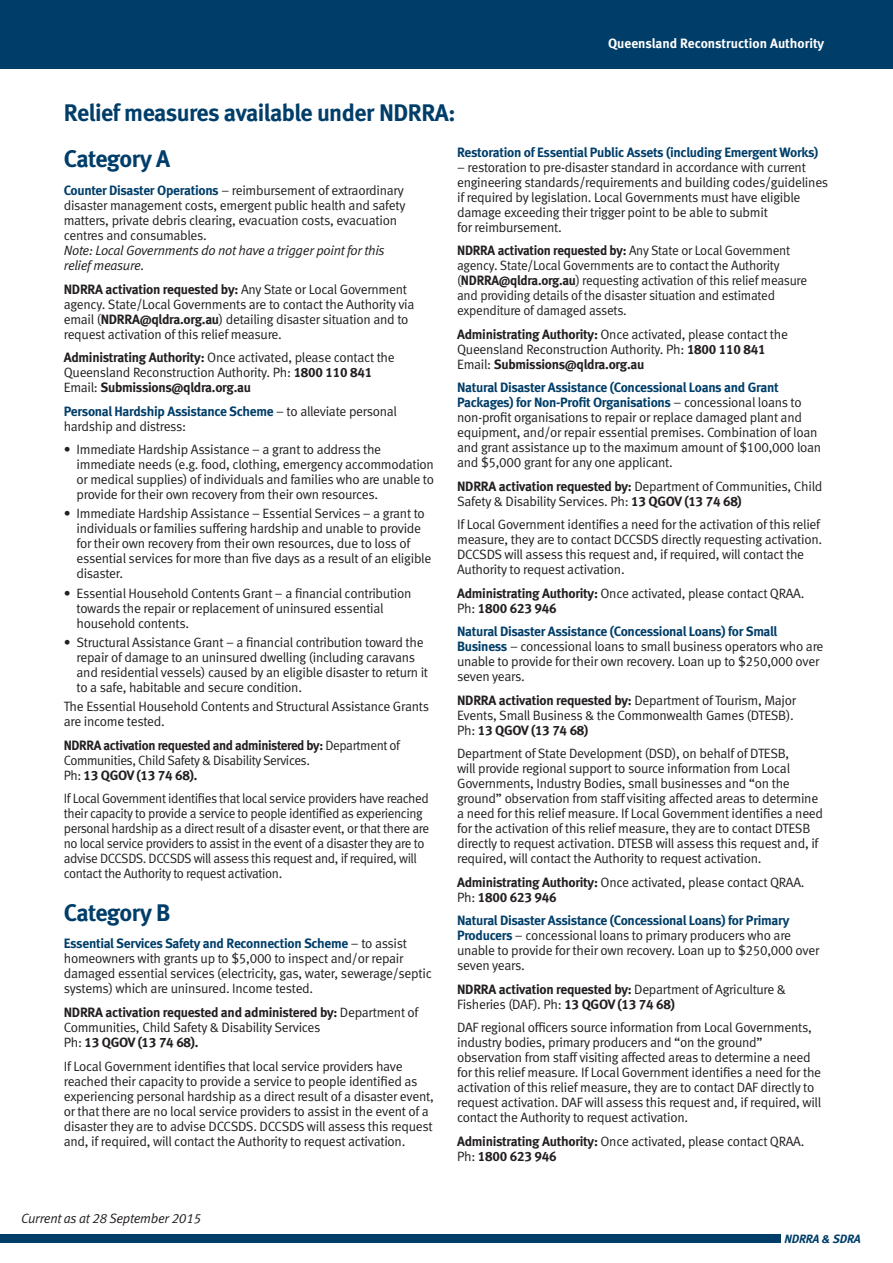
<style>
.page{position:relative;width:893px;height:1263px;background:#fff}
.page>*{position:absolute;margin:0;border:0;box-sizing:border-box;transform-origin:0 0}
.t1{font:24px/46.8px "Meta Bold LF";letter-spacing:-.02em;color:#003e69}
.t2{font:13.5px/15px "Meta Normal LF";letter-spacing:-.02em;color:#231f20}
.t3{font:13.5px/23.5px "Meta Bold LF";letter-spacing:-.02em;color:#003e69}
.t4{font:13.5px "Meta Bold LF";letter-spacing:-.02em;color:#231f20}
.t5{font:italic 13.5px/15px "Meta Normal LF";letter-spacing:-.02em;color:#231f20}
.t6{font:13.5px "Meta Bold LF";color:#fff}
.t7{font:italic 12px "Meta Bold LF";letter-spacing:-.01em;color:#003e69}
.s1{font-family:"Meta Bold LF";color:#003e69}
.s2{font-family:"Meta Normal LF"}
.s3{font-family:"Meta Bold LF"}
.s4{font-family:"Meta Normal LF";color:#231f20}
.s5{color:#231f20}
.s6{font-family:"Meta";font-weight:700}
</style>
<div class="page">
<div style="left:0;top:0;width:893px;height:69px;background:#003e69"></div>
<div style="left:0;top:1234px;width:780px;height:9px;background:#003e69"></div>
<p class="t6" style="left:608px;top:35px;width:218px">Queensland Reconstruction Authority</p>
<h1 class="t1" style="left:64px;top:88px;width:393px">Relief measures available under NDRRA:<br>Category A</h1>
<p class="t2" style="left:64px;top:183px;width:343px"><span class="s1">Counter Disaster Operations</span> – reimbursement of extraordinary disaster management costs, emergent public health and safety matters, private debris clearing, evacuation costs, evacuation centres and consumables.</p>
<p class="t5" style="left:64px;top:243px;width:322px">Note: Local Governments do not have a trigger point for this relief measure.</p>
<p class="t4" style="left:64px;top:280px;width:345px">NDRRA activation requested by: <span class="s2">Any State or Local Government</span></p>
<p class="t2" style="left:64px;top:296px;width:352px">agency. State/Local Governments are to contact the Authority via email (<span class="s3">NDRRA@qldra.org.au</span>) detailing disaster situation and to request activation of this relief measure.</p>
<p class="t2" style="left:64px;top:350px;width:332px"><span class="s3">Administrating Authority:</span> Once activated, please contact the<br>Queensland Reconstruction Authority. Ph: <span class="s3">1800 110 841</span></p>
<p class="t3" style="left:64px;top:375px;width:335px"><span class="s4">Email:</span> <span class="s5">Submissions@qldra.org.au<br></span>Personal Hardship Assistance Scheme <span class="s4">– to alleviate personal</span></p>
<p class="t2" style="left:64px;top:418px;width:124px">hardship and distress:</p>
<p class="t2" style="left:77px;top:442px;width:359px;text-indent:-13px">• Immediate Hardship Assistance – a grant to address the immediate needs (e.g. food, clothing, emergency accommodation or medical supplies) of individuals and families who are unable to provide for their own recovery from their own resources.</p>
<p class="t2" style="left:77px;top:506px;width:356px;text-indent:-13px">• Immediate Hardship Assistance – Essential Services – a grant to individuals or families suffering hardship and unable to provide for their own recovery from their own resources, due to loss of essential services for more than five days as a result of an eligible disaster.</p>
<p class="t2" style="left:77px;top:585px;width:336px;text-indent:-13px">• Essential Household Contents Grant – a financial contribution towards the repair or replacement of uninsured essential household contents.</p>
<p class="t2" style="left:77px;top:634px;width:353px;text-indent:-13px">• Structural Assistance Grant – a financial contribution toward the repair of damage to an uninsured dwelling (including caravans and residential vessels) caused by an eligible disaster to return it to a safe, habitable and secure condition.</p>
<p class="t2" style="left:64px;top:699px;width:367px">The Essential Household Contents and Structural Assistance Grants are income tested.</p>
<p class="t4" style="left:64px;top:736px;width:338px">NDRRA activation requested and administered by: <span class="s2">Department of</span></p>
<p class="t2" style="left:64px;top:752px;width:248px">Communities, Child Safety &amp; Disability Services.</p>
<p class="t4" style="left:64px;top:766px;width:135px"><span class="s2">Ph:</span> 13 QGOV (13 74 68).</p>
<p class="t2" style="left:64px;top:791px;width:367px">If Local Government identifies that local service providers have reached their capacity to provide a service to people identified as experiencing personal hardship as a direct result of a disaster event, or that there are no local service providers to assist in the event of a disaster they are to advise DCCSDS. DCCSDS will assess this request and, if required, will contact the Authority to request activation.</p>
<h1 class="t1" style="left:64px;top:888px;width:108px">Category B</h1>
<p class="t3" style="left:64px;top:932px;width:345px">Essential Services Safety and Reconnection Scheme <span class="s4">– to assist</span></p>
<p class="t2" style="left:64px;top:951px;width:370px">homeowners with grants up to $5,000 to inspect and/or repair damaged essential services (electricity, gas, water, sewerage/septic systems) which are uninsured. Income tested.</p>
<p class="t4" style="left:64px;top:1004px;width:356px">NDRRA activation requested and administered by: <span class="s2">Department of</span></p>
<p class="t2" style="left:64px;top:1020px;width:258px">Communities, Child Safety &amp; Disability Services</p>
<p class="t4" style="left:64px;top:1034px;width:136px"><span class="s2">Ph:</span> 13 QGOV (13 74 68).</p>
<p class="t2" style="left:64px;top:1058px;width:372px">If Local Government identifies that local service providers have reached their capacity to provide a service to people identified as experiencing personal hardship as a direct result of a disaster event, or that there are no local service providers to assist in the event of a disaster they are to advise DCCSDS. DCCSDS will assess this request and, if required, will contact the Authority to request activation.</p>
<p class="t3" style="left:457px;top:140px;width:363px">Restoration of Essential Public Assets (including Emergent Works)</p>
<p class="t2" style="left:457px;top:159px;width:373px">– restoration to pre-disaster standard in accordance with current engineering standards/requirements and building codes/guidelines if required by legislation. Local Governments must have eligible damage exceeding their trigger point to be able to submit<br>for reimbursement.</p>
<p class="t4" style="left:457px;top:242px;width:334px">NDRRA activation requested by: <span class="s2">Any State or Local Government</span></p>
<p class="t2" style="left:457px;top:258px;width:351px">agency. State/Local Governments are to contact the Authority (<span class="s3">NDRRA@qldra.org.au</span>) requesting activation of this relief measure and providing details of the disaster situation and estimated expenditure of damaged assets.</p>
<p class="t2" style="left:457px;top:326px;width:332px"><span class="s3">Administrating Authority:</span> Once activated, please contact the<br>Queensland Reconstruction Authority. Ph: <span class="s3">1800 110 841</span></p>
<p class="t3" style="left:457px;top:352px;width:323px"><span class="s4">Email:</span> <span class="s5">Submissions@qldra.org.au<br></span>Natural Disaster Assistance (Concessional Loans and Grant</p>
<p class="t3" style="left:457px;top:391px;width:346px">Packages) for Non-Profit Organisations <span class="s4">– concessional loans to</span></p>
<p class="t2" style="left:457px;top:410px;width:366px">non-profit organisations to repair or replace damaged plant and equipment, and/or repair essential premises. Combination of loan and grant assistance up to the maximum amount of $100,000 loan and $5,000 grant for any one applicant.</p>
<p class="t2" style="left:457px;top:478px;width:367px"><span class="s3">NDRRA activation requested by:</span> Department of Communities, Child<br>Safety &amp; Disability Services. Ph: <span class="s3">13 QGOV (13 74 68)</span></p>
<p class="t2" style="left:457px;top:517px;width:367px">If Local Government identifies a need for the activation of this relief measure, they are to contact DCCSDS directly requesting activation.<br>DCCSDS will assess this request and, if required, will contact the Authority to request activation.</p>
<p class="t2" style="left:457px;top:585px;width:349px"><span class="s3">Administrating Authority:</span> Once activated, please contact QRAA.</p>
<p class="t3" style="left:457px;top:596px;width:322px"><span class="s4">Ph:</span> <span class="s5">1800 623 946<br></span>Natural Disaster Assistance (Concessional Loans) for Small</p>
<p class="t2" style="left:457px;top:639px;width:368px"><span class="s1">Business</span> – concessional loans to small business operators who are unable to provide for their own recovery. Loan up to $250,000 over seven years.</p>
<p class="t4" style="left:457px;top:692px;width:340px">NDRRA activation requested by: <span class="s2">Department of Tourism, Major</span></p>
<p class="t2" style="left:457px;top:707px;width:338px">Events, Small Business &amp; the Commonwealth Games (DTESB).</p>
<p class="t4" style="left:457px;top:722px;width:133px"><span class="s2">Ph:</span> 13 QGOV (13 74 68)</p>
<p class="t2" style="left:457px;top:746px;width:368px">Department of State Development (DSD), on behalf of DTESB,<br>will provide regional support to source information from Local Governments, Industry Bodies, small businesses and “on the ground” observation from staff visiting affected areas to determine a need for this relief measure. If Local Government identifies a need for the activation of this relief measure, they are to contact DTESB directly to request activation. DTESB will assess this request and, if required, will contact the Authority to request activation.</p>
<p class="t2" style="left:457px;top:874px;width:349px"><span class="s6">Administrating Authority:</span> Once activated, please contact QRAA.</p>
<p class="t3" style="left:457px;top:885px;width:334px"><span class="s4">Ph:</span> <span class="s5">1800 623 946<br></span>Natural Disaster Assistance (Concessional Loans) for Primary</p>
<p class="t2" style="left:457px;top:928px;width:364px"><span class="s1">Producers</span> – concessional loans to primary producers who are unable to provide for their own recovery. Loan up to $250,000 over seven years.</p>
<p class="t4" style="left:457px;top:981px;width:330px">NDRRA activation requested by: <span class="s2">Department of Agriculture &amp;</span></p>
<p class="t2" style="left:457px;top:992px;width:356px;line-height:23.5px">Fisheries (DAF). Ph: <span class="s3">13 QGOV (13 74 68)<br></span>DAF regional officers source information from Local Governments,</p>
<p class="t2" style="left:457px;top:1035px;width:366px">industry bodies, primary producers and “on the ground” observation from staff visiting affected areas to determine a need for this relief measure. If Local Government identifies a need for the activation of this relief measure, they are to contact DAF directly to request activation. DAF will assess this request and, if required, will contact the Authority to request activation.</p>
<p class="t2" style="left:457px;top:1133px;width:349px"><span class="s3">Administrating Authority:</span> Once activated, please contact QRAA.</p>
<p class="t4" style="left:457px;top:1148px;width:101px"><span class="s2">Ph:</span> 1800 623 946</p>
<p class="t5" style="left:21px;top:1210px;width:181px">Current as at 28 September 2015</p>
<p class="t7" style="left:784px;top:1231px;width:78px">NDRRA &amp; SDRA</p>
</div>
